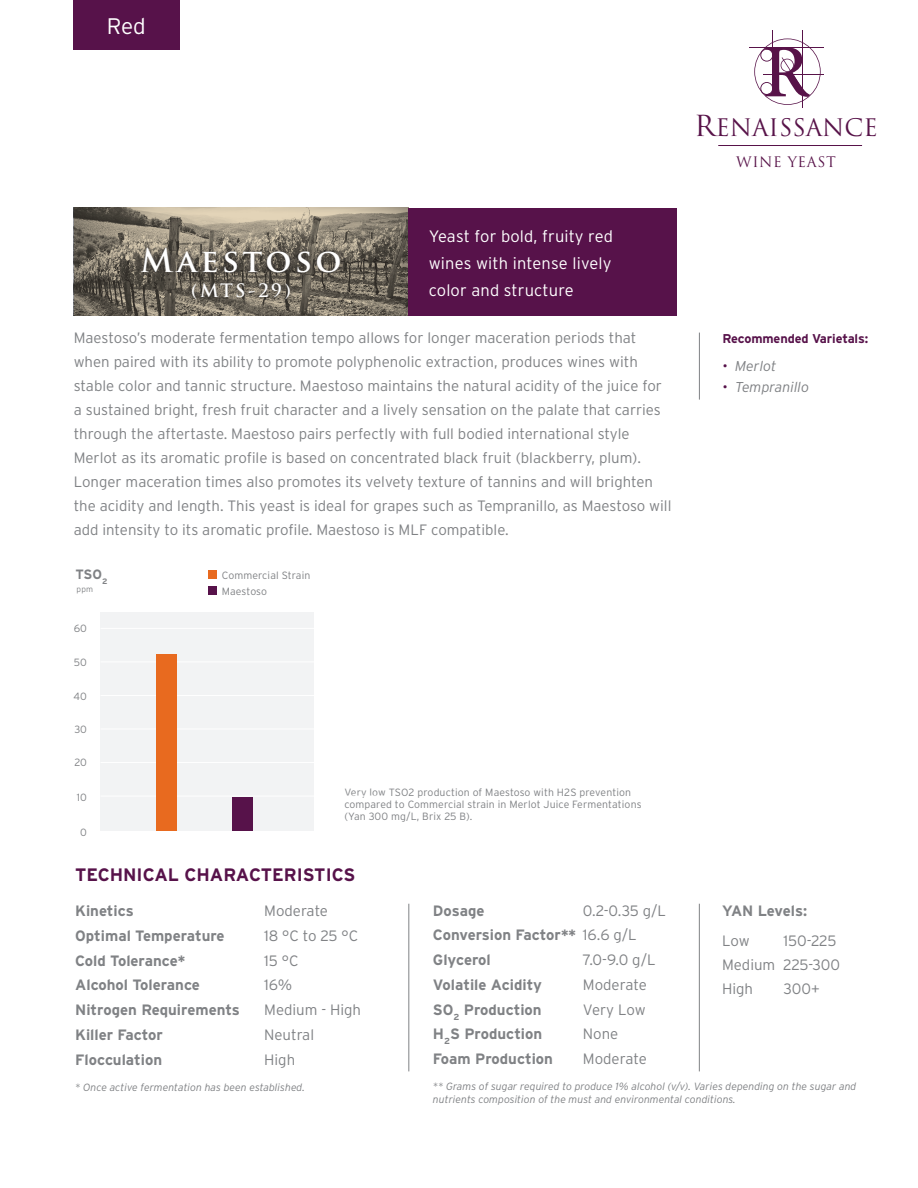
<style>
.page{position:relative;width:918px;height:1188px;background:#fff}
.page>*{position:absolute;margin:0;border:0;box-sizing:border-box;transform-origin:0 0}
.t1{font:700 31.5px "Trajan Pro";letter-spacing:.11em;color:#fff}
.t2{font:23.55px "Trajan Pro";color:#581349}
.t3{font:300 22.5px "Interstate";color:#fff}
.section_heads{font:700 18px "Interstate";color:#57124a}
.t4{font:700 18px "Trajan Pro";color:#fff}
.rev-description{font:300 16.5px/27px "Interstate";letter-spacing:.01em;color:#fff;text-align:justify}
.descriptions{font:300 15px/24px "Interstate";color:#808285}
.INFO_TABS-2{font:700 15px "Interstate";color:#808285}
.INFO_TABS{font:700 15px "Interstate";color:#808285}
.INFO_TABS-2-2{font:300 15px "Interstate";color:#808285}
.INFO_TABS-3{font:300 15px "Interstate";color:#808285}
.sidebar_list{font:300 15px "Interstate";color:#808285}
.sidebar_list-2{font:italic 300 14.25px "Interstate";color:#808285}
.t5{font:14.1px "Trajan Pro";letter-spacing:.045em;color:#581349}
.Table_titles{font:700 13.5px "Interstate";color:#808285}
.sidebar_list_head{font:700 12.75px "Interstate";letter-spacing:-.01em;color:#57124a}
.small_print{font:italic 300 10.5px/12.6px "Interstate";color:#808285}
.flow_chart{font:300 10.5px/12px "Interstate";letter-spacing:.01em;color:#808285}
.table_subtitle{font:300 8.25px "Interstate";color:#808285}
.s1{font-size:28.2px}
.s2{color:#57124a}
.s3{font-weight:300}
</style>
<div class="page">
<div style="left:73px;top:0;width:107px;height:50px;background:#57124a"></div>
<hr style="left:718px;top:145px;width:144px;height:1px;background:#581349">
<hr style="left:749px;top:47px;width:74px;height:1px;background:#581349">
<hr style="left:763px;top:74px;width:60px;height:1px;background:#581349">
<hr style="left:773px;top:30px;width:1px;height:60px;background:#581349">
<hr style="left:802px;top:30px;width:1px;height:78px;background:#581349">
<svg style="left:754px;top:39px;width:67px;height:66px"></svg>
<svg style="left:74px;top:207px;width:334px;height:109px;background:#837b6c"></svg>
<svg style="left:135px;top:241px;width:212px;height:64px;background:#6a6358"></svg>
<div style="left:408px;top:208px;width:269px;height:108px;background:#57124a"></div>
<hr style="left:699px;top:333px;width:1px;height:67px;background:#808285">
<div style="left:208px;top:570px;width:9px;height:9px;background:#e86a1f"></div>
<div style="left:208px;top:586px;width:9px;height:9px;background:#57124a"></div>
<div style="left:100px;top:613px;width:214px;height:218px;background:#f2f3f4"></div>
<hr style="left:101px;top:661px;width:288px;height:1px;background:#fff">
<hr style="left:101px;top:695px;width:288px;height:1px;background:#fff">
<hr style="left:101px;top:729px;width:288px;height:1px;background:#fff">
<hr style="left:101px;top:762px;width:288px;height:1px;background:#fff">
<hr style="left:101px;top:796px;width:288px;height:1px;background:#fff">
<div style="left:157px;top:655px;width:20px;height:176px;background:#e86a1f"></div>
<div style="left:232px;top:797px;width:21px;height:34px;background:#57124a"></div>
<hr style="left:101px;top:628px;width:288px;height:1px;background:#fff">
<hr style="left:408px;top:904px;width:1px;height:167px;background:#808285">
<hr style="left:699px;top:904px;width:1px;height:167px;background:#808285">
<p class="t3" style="left:107px;top:13px;width:40px">Red</p>
<p class="t1" style="left:141px;top:241px;width:203px">Maestoso</p>
<p class="t4" style="left:191px;top:279px;width:101px">(MTS-29)</p>
<p class="rev-description" style="left:429px;top:223px;width:186px">Yeast for bold, fruity red wines with intense lively color and structure</p>
<p class="descriptions" style="left:74px;top:326px;width:599px">Maestoso’s moderate fermentation tempo allows for longer maceration periods that when paired with its ability to promote polyphenolic extraction, produces wines with stable color and tannic structure. Maestoso maintains the natural acidity of the juice for a sustained bright, fresh fruit character and a lively sensation on the palate that carries through the aftertaste. Maestoso pairs perfectly with full bodied international style Merlot as its aromatic profile is based on concentrated black fruit (blackberry, plum).<br>Longer maceration times also promotes its velvety texture of tannins and will brighten the acidity and length. This yeast is ideal for grapes such as Tempranillo, as Maestoso will add intensity to its aromatic profile. Maestoso is MLF compatible.</p>
<p class="Table_titles" style="left:75px;top:567px;width:34px">TSO<sub>2</sub></p>
<p class="table_subtitle" style="left:77px;top:584px;width:18px">ppm</p>
<p class="flow_chart" style="left:74px;top:622px;width:15px">60</p>
<p class="flow_chart" style="left:74px;top:656px;width:15px">50</p>
<p class="flow_chart" style="left:74px;top:690px;width:15px">40</p>
<p class="flow_chart" style="left:74px;top:724px;width:14px">30</p>
<p class="flow_chart" style="left:74px;top:756px;width:14px">20</p>
<p class="flow_chart" style="left:77px;top:791px;width:12px">10</p>
<p class="flow_chart" style="left:80px;top:826px;width:8px">0</p>
<p class="flow_chart" style="left:222px;top:569px;width:90px">Commercial Strain</p>
<p class="flow_chart" style="left:222px;top:585px;width:47px">Maestoso</p>
<p class="flow_chart" style="left:344px;top:786px;width:299px">Very low TSO2 production of Maestoso with H2S prevention compared to Commercial strain in Merlot Juice Fermentations (Yan 300 mg/L, Brix 25 B).</p>
<p class="t2" style="left:694px;top:112px;width:185px"><span class="s1">R</span>ENAISSANCE</p>
<p class="t5" style="left:736px;top:153px;width:101px">WINE YEAST</p>
<p class="sidebar_list_head" style="left:723px;top:331px;width:147px">Recommended Varietals:</p>
<p class="sidebar_list-2" style="left:723px;top:358px;width:56px"><span class="s2">•</span> Merlot</p>
<p class="sidebar_list-2" style="left:723px;top:379px;width:88px"><span class="s2">•</span> Tempranillo</p>
<p class="section_heads" style="left:75px;top:864px;width:282px">TECHNICAL CHARACTERISTICS</p>
<p class="INFO_TABS" style="left:75px;top:902px;width:60px">Kinetics</p>
<p class="INFO_TABS-3" style="left:264px;top:902px;width:65px">Moderate</p>
<p class="INFO_TABS" style="left:75px;top:927px;width:151px">Optimal Temperature</p>
<p class="INFO_TABS-3" style="left:264px;top:927px;width:95px">18 °C to 25 °C</p>
<p class="INFO_TABS" style="left:75px;top:952px;width:112px">Cold Tolerance*</p>
<p class="INFO_TABS-3" style="left:264px;top:952px;width:36px">15 °C</p>
<p class="INFO_TABS" style="left:75px;top:977px;width:126px">Alcohol Tolerance</p>
<p class="INFO_TABS-3" style="left:264px;top:977px;width:30px">16%</p>
<p class="INFO_TABS" style="left:75px;top:1001px;width:166px">Nitrogen Requirements</p>
<p class="INFO_TABS-3" style="left:264px;top:1001px;width:98px">Medium - High</p>
<p class="INFO_TABS" style="left:75px;top:1026px;width:89px">Killer Factor</p>
<p class="INFO_TABS-3" style="left:264px;top:1026px;width:51px">Neutral</p>
<p class="INFO_TABS" style="left:75px;top:1051px;width:89px">Flocculation</p>
<p class="INFO_TABS-3" style="left:264px;top:1051px;width:32px">High</p>
<p class="small_print" style="left:75px;top:1081px;width:231px">* Once active fermentation has been established.</p>
<p class="INFO_TABS-2" style="left:433px;top:902px;width:53px">Dosage</p>
<p class="INFO_TABS-2-2" style="left:583px;top:902px;width:85px">0.2-0.35 g/L</p>
<p class="INFO_TABS-2" style="left:433px;top:927px;width:205px">Conversion Factor** <span class="s3">16.6 g/L</span></p>
<p class="INFO_TABS-2" style="left:433px;top:952px;width:59px">Glycerol</p>
<p class="INFO_TABS-2-2" style="left:583px;top:951px;width:74px">7.0-9.0 g/L</p>
<p class="INFO_TABS-2" style="left:433px;top:976px;width:110px">Volatile Acidity</p>
<p class="INFO_TABS-2-2" style="left:583px;top:976px;width:65px">Moderate</p>
<p class="INFO_TABS-2" style="left:433px;top:1001px;width:110px">SO<sub>2</sub> Production</p>
<p class="INFO_TABS-2-2" style="left:583px;top:1001px;width:64px">Very Low</p>
<p class="INFO_TABS-2" style="left:433px;top:1026px;width:111px">H<sub>2</sub>S Production</p>
<p class="INFO_TABS-2-2" style="left:583px;top:1026px;width:37px">None</p>
<p class="INFO_TABS-2" style="left:433px;top:1051px;width:122px">Foam Production</p>
<p class="INFO_TABS-2-2" style="left:583px;top:1050px;width:65px">Moderate</p>
<p class="small_print" style="left:433px;top:1080px;width:425px">** Grams of sugar required to produce 1% alcohol (v/v). Varies depending on the sugar and nutrients composition of the must and environmental conditions.</p>
<p class="INFO_TABS-2" style="left:722px;top:902px;width:87px">YAN Levels:</p>
<p class="sidebar_list" style="left:722px;top:933px;width:29px">Low</p>
<p class="sidebar_list" style="left:784px;top:933px;width:54px">150-225</p>
<p class="sidebar_list" style="left:722px;top:957px;width:120px">Medium 225-300</p>
<p class="sidebar_list" style="left:722px;top:981px;width:32px">High</p>
<p class="sidebar_list" style="left:784px;top:981px;width:38px">300+</p>
</div>
